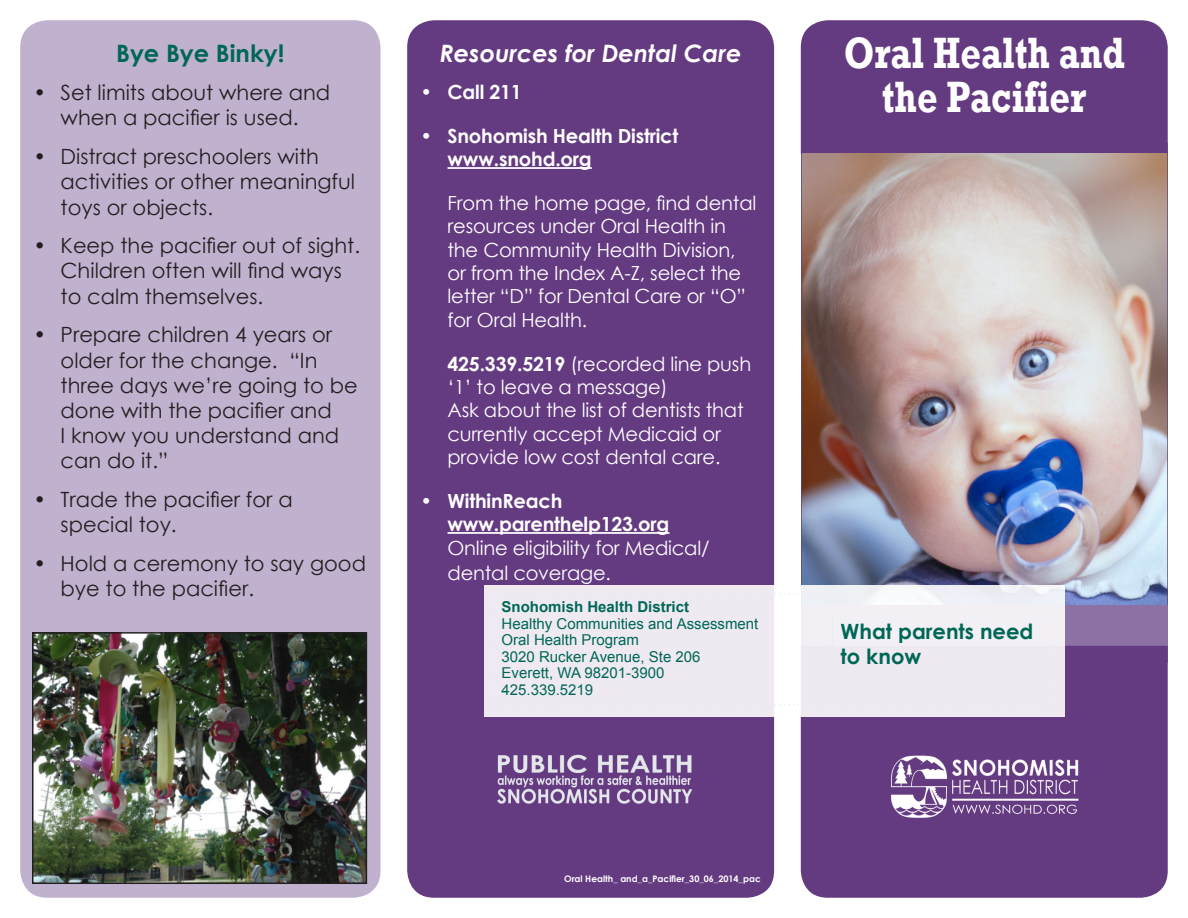
<style>
.page{position:relative;width:1188px;height:918px;background:#fff}
.page>*{position:absolute;margin:0;border:0;box-sizing:border-box;transform-origin:0 0}
.t1{font:700 45px/43.2px "Rockwell";color:#fff;text-align:center;scale:.8 1}
.t2{font:italic 700 24px "Century Gothic";color:#fff}
.t3{font:700 24px "Century Gothic";color:#006756}
.t4{font:21px/25.2px "Century Gothic";color:#231f20}
.t5{font:700 21px/25.2px "Century Gothic";color:#006756}
.t6{font:19.5px/23.4px "Century Gothic";letter-spacing:-.01em;color:#fff}
.t7{font:700 19.5px/23.4px "Century Gothic";letter-spacing:-.01em;color:#fff}
.t8{font:15px/16.5px "Arial";color:#006756}
.t9{font:700 15px "Arial";color:#006756}
.t10{font:700 9px "Century Gothic";color:#fff}
.t11{font:700 9px "Arial";color:#fff}
.s1{font-weight:700}
.s2{font-weight:400}
</style>
<div class="page">
<div style="left:801px;top:143px;width:367px;height:520px;background:#8c71a4"></div>
<div style="left:20px;top:20px;width:361px;height:878px;background:#c0b2cf;border-radius:27px"></div>
<div style="left:801px;top:20px;width:367px;height:134px;background:#643a81"></div>
<div style="left:407px;top:20px;width:367px;height:878px;background:#643a81;border-radius:27px"></div>
<div style="left:801px;top:646px;width:367px;height:252px;background:#643a81"></div>
<img style="left:888px;top:742px;width:200px;height:82px">
<img style="left:497px;top:754px;width:196px;height:50px">
<hr style="left:448px;top:167px;width:144px;height:2px;background:#fff">
<hr style="left:448px;top:532px;width:221px;height:2px;background:#fff">
<img style="left:802px;top:154px;width:366px;height:451px">
<div style="left:484px;top:585px;width:580px;height:132px;background:#efeaf2"></div>
<img style="left:35px;top:635px;width:329px;height:246px">
<div style="left:32px;top:632px;width:335px;height:252px;border:2px solid #231f20"></div>
<p class="t3" style="left:116px;top:35px;width:170px">Bye Bye Binky!</p>
<p class="t4" style="left:34px;top:80px;width:298px;text-align:center">• Set limits about where and when a pacifier is used.</p>
<p class="t4" style="left:61px;top:144px;width:296px;text-indent:-27px">• Distract preschoolers with activities or other meaningful toys or objects.</p>
<p class="t4" style="left:61px;top:233px;width:301px;text-indent:-27px">• Keep the pacifier out of sight.<br>Children often will find ways to calm themselves.</p>
<p class="t4" style="left:61px;top:322px;width:299px;text-indent:-27px">• Prepare children 4 years or older for the change. “In three days we’re going to be done with the pacifier and<br>I know you understand and can do it.”</p>
<p class="t4" style="left:61px;top:486px;width:234px;text-indent:-27px">• Trade the pacifier for a special toy.</p>
<p class="t4" style="left:61px;top:550px;width:307px;text-indent:-27px">• Hold a ceremony to say good bye to the pacifier.</p>
<p class="t2" style="left:440px;top:35px;width:303px">Resources for Dental Care</p>
<p class="t7" style="left:421px;top:80px;width:103px">• Call 211</p>
<p class="t7" style="left:448px;top:123px;width:232px;text-indent:-27px">• Snohomish Health District www.snohd.org</p>
<p class="t6" style="left:448px;top:191px;width:310px">From the home page, find dental resources under Oral Health in the Community Health Division, or from the Index A-Z, select the letter “D” for Dental Care or “O” for Oral Health.</p>
<p class="t6" style="left:448px;top:351px;width:305px"><span class="s1">425.339.5219</span> (recorded line push ‘1’ to leave a message)<br>Ask about the list of dentists that currently accept Medicaid or provide low cost dental care.</p>
<p class="t7" style="left:448px;top:488px;width:264px;text-indent:-27px">• WithinReach www.parenthelp123.org<br><span class="s2">Online eligibility for Medical/</span></p>
<p class="t6" style="left:448px;top:561px;width:165px">dental coverage.</p>
<p class="t11" style="left:557px;top:56px;width:138px;rotate:-180deg">SIPP_Brochure01_06_2013_pac</p>
<p class="t9" style="left:502px;top:597px;width:189px">Snohomish Health District</p>
<p class="t8" style="left:502px;top:616px;width:258px">Healthy Communities and Assessment<br>Oral Health Program</p>
<p class="t8" style="left:502px;top:649px;width:201px">3020 Rucker Avenue, Ste 206</p>
<p class="t8" style="left:502px;top:665px;width:164px">Everett, WA 98201-3900</p>
<p class="t8" style="left:502px;top:682px;width:93px">425.339.5219</p>
<p class="t10" style="left:564px;top:872px;width:198px">Oral Health_ and_a_Pacifier_30_06_2014_pac</p>
<p class="t1" style="left:844px;top:32px;width:353px">Oral Health and the Pacifier</p>
<p class="t5" style="left:841px;top:618px;width:194px">What parents need to know</p>
</div>
